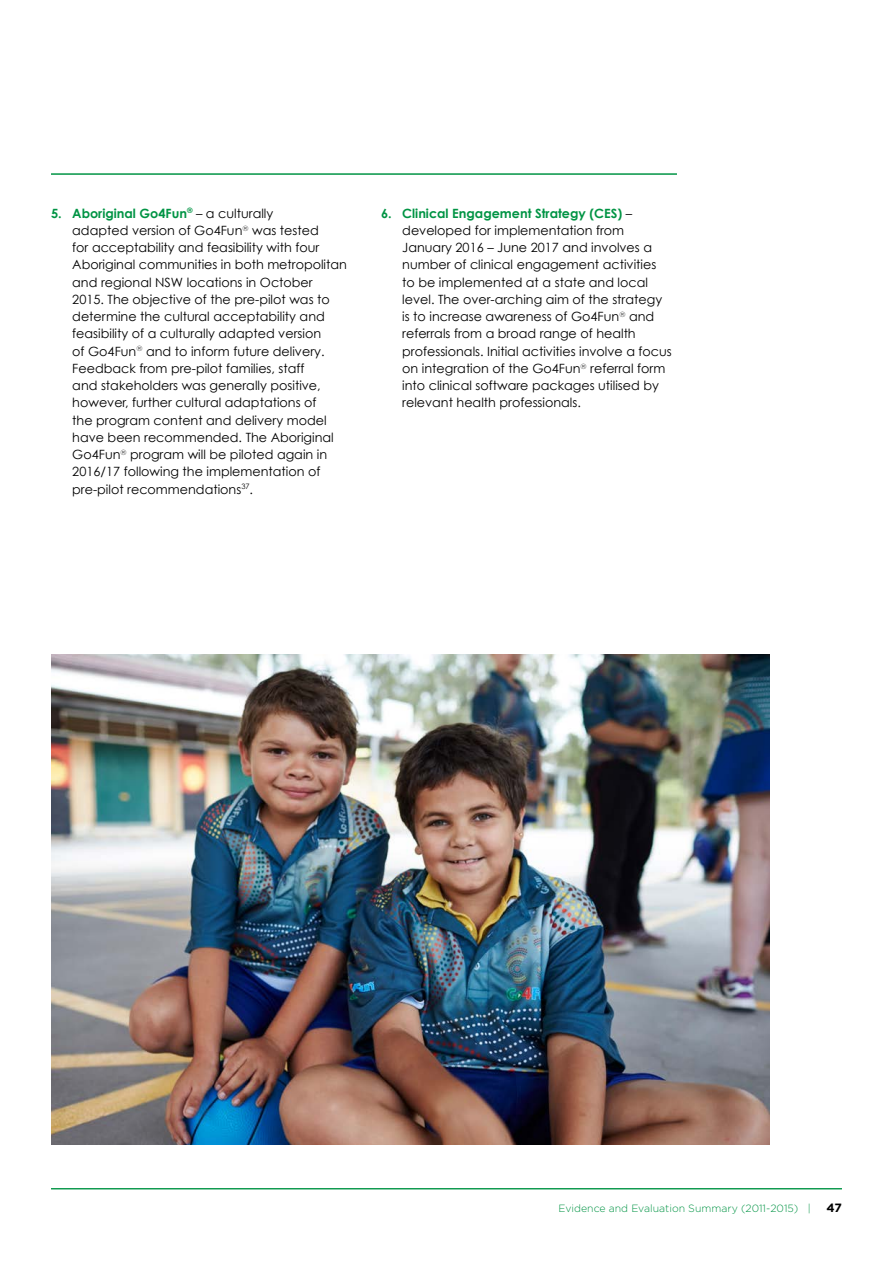
<style>
.page{position:relative;width:893px;height:1263px;background:#fff}
.page>*{position:absolute;margin:0;border:0;box-sizing:border-box;transform-origin:0 0}
.t1{font:12.75px/17.2px "Century Gothic";color:#000}
.t2{font:700 12px "Gotham";color:#000}
.t3{font:300 10.5px "Gotham";color:#009444}
.s1{font-weight:700;color:#009444}
</style>
<div class="page">
<hr style="left:51px;top:174px;width:626px;height:1px;background:#009444">
<img style="left:51px;top:655px;width:718px;height:490px">
<hr style="left:51px;top:1188px;width:791px;height:1px;background:#009444">
<p class="t1" style="left:72px;top:204px;width:276px;text-indent:-21px"><span class="s1">5. Aboriginal Go4Fun</span><sup>®</sup> – a culturally<br>adapted version of Go4Fun<sup>®</sup> was tested<br>for acceptability and feasibility with four Aboriginal communities in both metropolitan and regional NSW locations in October 2015. The objective of the pre-pilot was to determine the cultural acceptability and feasibility of a culturally adapted version<br>of Go4Fun<sup>®</sup> and to inform future delivery.<br>Feedback from pre-pilot families, staff<br>and stakeholders was generally positive, however, further cultural adaptations of<br>the program content and delivery model have been recommended. The Aboriginal Go4Fun<sup>®</sup> program will be piloted again in 2016/17 following the implementation of pre-pilot recommendations<sup>37</sup>.</p>
<p class="t1" style="left:402px;top:204px;width:271px;text-indent:-21px"><span class="s1">6. Clinical Engagement Strategy (CES)</span> – developed for implementation from January 2016 – June 2017 and involves a number of clinical engagement activities to be implemented at a state and local level. The over-arching aim of the strategy is to increase awareness of Go4Fun<sup>®</sup> and referrals from a broad range of health professionals. Initial activities involve a focus on integration of the Go4Fun<sup>®</sup> referral form into clinical software packages utilised by relevant health professionals.</p>
<p class="t3" style="left:558px;top:1203px;width:254px">Evidence and Evaluation Summary (2011-2015) |</p>
<p class="t2" style="left:827px;top:1200px;width:17px">47</p>
</div>
